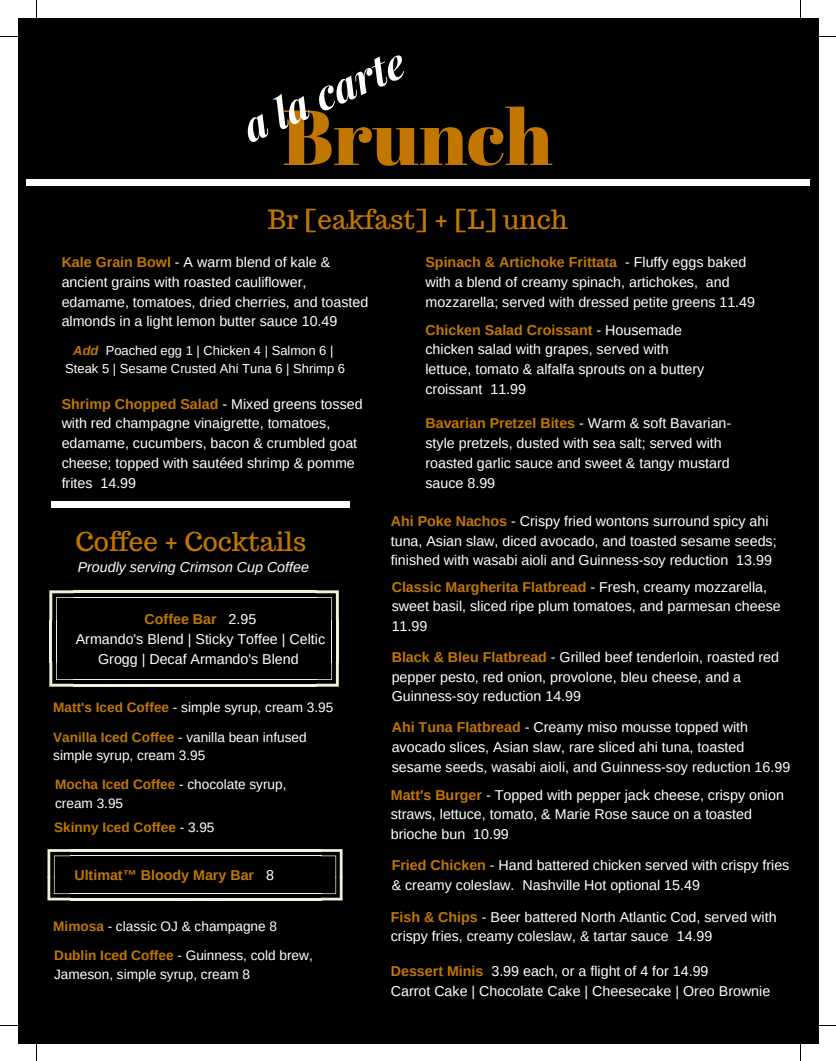
<style>
.page{position:relative;width:836px;height:1061px;background:#fff}
.page>*{position:absolute;margin:0;border:0;box-sizing:border-box;transform-origin:0 0}
.t1{font:77.88px "Abril Fatface";color:#c27800}
.t2{font:italic 700 41.5px "Playfair Display";color:#fff}
.t3{font:26px "Trocchi";color:#c27800}
.t4{font:14.25px/19.8px "Arimo";color:#fff}
.t5{font:italic 14.25px "Arimo";color:#fff}
.t6{font:700 14.25px "Arimo";color:#c27800}
.t7{font:13.62px/18.8px "Arimo";color:#fff}
.t8{font:700 13.62px "Arimo";color:#c27800}
.t9{font:13px/17.8px "Arimo";color:#fff;text-align:center}
.s1{font-weight:700;color:#c27800}
.s2{font-weight:700;font-style:italic;color:#c27800}
.s3{font-weight:400;color:#fff}
</style>
<div class="page">
<div style="left:18px;top:18px;width:800px;height:1025px;background:#000"></div>
<div style="left:27px;top:179px;width:38px;height:7px;background:#fff"></div>
<div style="left:771px;top:179px;width:39px;height:7px;background:#fff"></div>
<div style="left:64px;top:179px;width:264px;height:7px;background:#fff"></div>
<div style="left:327px;top:179px;width:264px;height:7px;background:#fff"></div>
<div style="left:590px;top:179px;width:183px;height:7px;background:#fff"></div>
<svg style="left:49px;top:590px;width:25px;height:31px"></svg>
<hr style="left:49px;top:620px;width:3px;height:42px;background:#f1f1d9">
<hr style="left:56px;top:620px;width:1px;height:42px;background:#f1f1d9">
<svg style="left:49px;top:661px;width:25px;height:26px"></svg>
<hr style="left:73px;top:684px;width:243px;height:3px;background:#f1f1d9">
<hr style="left:73px;top:679px;width:243px;height:1px;background:#f1f1d9">
<svg style="left:316px;top:661px;width:23px;height:26px"></svg>
<hr style="left:336px;top:620px;width:3px;height:42px;background:#f1f1d9">
<hr style="left:331px;top:620px;width:1px;height:42px;background:#f1f1d9">
<svg style="left:316px;top:590px;width:23px;height:31px"></svg>
<hr style="left:73px;top:590px;width:243px;height:3px;background:#f1f1d9">
<hr style="left:73px;top:597px;width:243px;height:1px;background:#f1f1d9">
<svg style="left:47px;top:849px;width:24px;height:51px"></svg>
<hr style="left:70px;top:898px;width:251px;height:2px;background:#f1f1d9">
<hr style="left:70px;top:893px;width:251px;height:1px;background:#f1f1d9">
<svg style="left:321px;top:849px;width:22px;height:51px"></svg>
<hr style="left:70px;top:849px;width:251px;height:3px;background:#f1f1d9">
<hr style="left:70px;top:855px;width:251px;height:1px;background:#f1f1d9">
<div style="left:52px;top:501px;width:38px;height:6px;background:#fff"></div>
<div style="left:311px;top:501px;width:38px;height:6px;background:#fff"></div>
<div style="left:89px;top:501px;width:223px;height:6px;background:#fff"></div>
<svg style="left:36px;top:0;width:1px;height:18px"></svg>
<svg style="left:0;top:36px;width:18px;height:1px"></svg>
<svg style="left:800px;top:0;width:1px;height:18px"></svg>
<svg style="left:818px;top:36px;width:18px;height:1px"></svg>
<svg style="left:800px;top:1043px;width:1px;height:18px"></svg>
<svg style="left:818px;top:1025px;width:18px;height:1px"></svg>
<svg style="left:36px;top:1043px;width:1px;height:18px"></svg>
<svg style="left:0;top:1025px;width:18px;height:1px"></svg>
<h2 class="t2" style="left:233px;top:101px;width:174px;rotate:-23deg">a la carte</h2>
<h1 class="t1" style="left:282px;top:83px;width:272px">Brunch</h1>
<h3 class="t3" style="left:268px;top:202px;width:302px">Br [eakfast] + [L] unch</h3>
<p class="t4" style="left:62px;top:252px;width:308px"><span class="s1">Kale Grain Bowl</span> - A warm blend of kale &amp; ancient grains with roasted cauliflower, edamame, tomatoes, dried cherries, and toasted almonds in a light lemon butter sauce 10.49</p>
<p class="t9" style="left:65px;top:342px;width:281px"><span class="s2">Add</span> Poached egg 1 | Chicken 4 | Salmon 6 |<br>Steak 5 | Sesame Crusted Ahi Tuna 6 | Shrimp 6</p>
<p class="t4" style="left:425px;top:252px;width:331px"><span class="s1">Spinach &amp; Artichoke Frittata</span> - Fluffy eggs baked with a blend of creamy spinach, artichokes, and mozzarella; served with dressed petite greens 11.49</p>
<p class="t4" style="left:425px;top:320px;width:280px"><span class="s1">Chicken Salad Croissant</span> - Housemade chicken salad with grapes, served with lettuce, tomato &amp; alfalfa sprouts on a buttery croissant 11.99</p>
<p class="t4" style="left:62px;top:394px;width:302px"><span class="s1">Shrimp Chopped Salad</span> - Mixed greens tossed with red champagne vinaigrette, tomatoes, edamame, cucumbers, bacon &amp; crumbled goat cheese; topped with sautéed shrimp &amp; pomme frites 14.99</p>
<h3 class="t3" style="left:76px;top:525px;width:232px">Coffee + Cocktails</h3>
<p class="t5" style="left:78px;top:559px;width:233px">Proudly serving Crimson Cup Coffee</p>
<p class="t4" style="left:76px;top:610px;width:251px;text-align:center"><span class="s1">Coffee Bar</span> 2.95<br>Armando's Blend | Sticky Toffee | Celtic<br>Grogg | Decaf Armando's Blend</p>
<p class="t7" style="left:53px;top:697px;width:282px"><span class="s1">Matt's Iced Coffee</span> - simple syrup, cream 3.95</p>
<p class="t7" style="left:53px;top:727px;width:255px"><span class="s1">Vanilla Iced Coffee</span> - vanilla bean infused simple syrup, cream 3.95</p>
<p class="t7" style="left:55px;top:775px;width:233px"><span class="s1">Mocha Iced Coffee</span> - chocolate syrup, cream 3.95</p>
<p class="t8" style="left:54px;top:819px;width:162px">Skinny Iced Coffee <span class="s3">- 3.95</span></p>
<p class="t6" style="left:74px;top:867px;width:201px">Ultimat™ Bloody Mary Bar <span class="s3">8</span></p>
<p class="t7" style="left:53px;top:912px;width:261px;line-height:29px"><span class="s1">Mimosa</span> - classic OJ &amp; champagne 8<br><span class="s1">Dublin Iced Coffee</span> - Guinness, cold brew,</p>
<p class="t7" style="left:54px;top:965px;width:197px">Jameson, simple syrup, cream 8</p>
<p class="t4" style="left:425px;top:414px;width:307px"><span class="s1">Bavarian Pretzel Bites</span> - Warm &amp; soft Bavarian&shy;style pretzels, dusted with sea salt; served with roasted garlic sauce and sweet &amp; tangy mustard sauce 8.99</p>
<p class="t4" style="left:391px;top:511px;width:387px"><span class="s1">Ahi Poke Nachos</span> - Crispy fried wontons surround spicy ahi tuna, Asian slaw, diced avocado, and toasted sesame seeds; finished with wasabi aioli and Guinness-soy reduction 13.99</p>
<p class="t4" style="left:392px;top:577px;width:390px"><span class="s1">Classic Margherita Flatbread</span> - Fresh, creamy mozzarella, sweet basil, sliced ripe plum tomatoes, and parmesan cheese<br>11.99</p>
<p class="t4" style="left:392px;top:647px;width:389px"><span class="s1">Black &amp; Bleu Flatbread</span> - Grilled beef tenderloin, roasted red pepper pesto, red onion, provolone, bleu cheese, and a<br>Guinness-soy reduction 14.99</p>
<p class="t4" style="left:392px;top:717px;width:400px"><span class="s1">Ahi Tuna Flatbread</span> - Creamy miso mousse topped with avocado slices, Asian slaw, rare sliced ahi tuna, toasted sesame seeds, wasabi aioli, and Guinness-soy reduction 16.99</p>
<p class="t4" style="left:391px;top:785px;width:395px"><span class="s1">Matt's Burger</span> - Topped with pepper jack cheese, crispy onion straws, lettuce, tomato, &amp; Marie Rose sauce on a toasted brioche bun 10.99</p>
<p class="t4" style="left:392px;top:855px;width:399px"><span class="s1">Fried Chicken</span> - Hand battered chicken served with crispy fries &amp; creamy coleslaw. Nashville Hot optional 15.49</p>
<p class="t4" style="left:391px;top:907px;width:387px"><span class="s1">Fish &amp; Chips</span> - Beer battered North Atlantic Cod, served with crispy fries, creamy coleslaw, &amp; tartar sauce 14.99</p>
<p class="t4" style="left:391px;top:961px;width:381px"><span class="s1">Dessert Minis</span> 3.99 each, or a flight of 4 for 14.99<br>Carrot Cake | Chocolate Cake | Cheesecake | Oreo Brownie</p>
</div>
